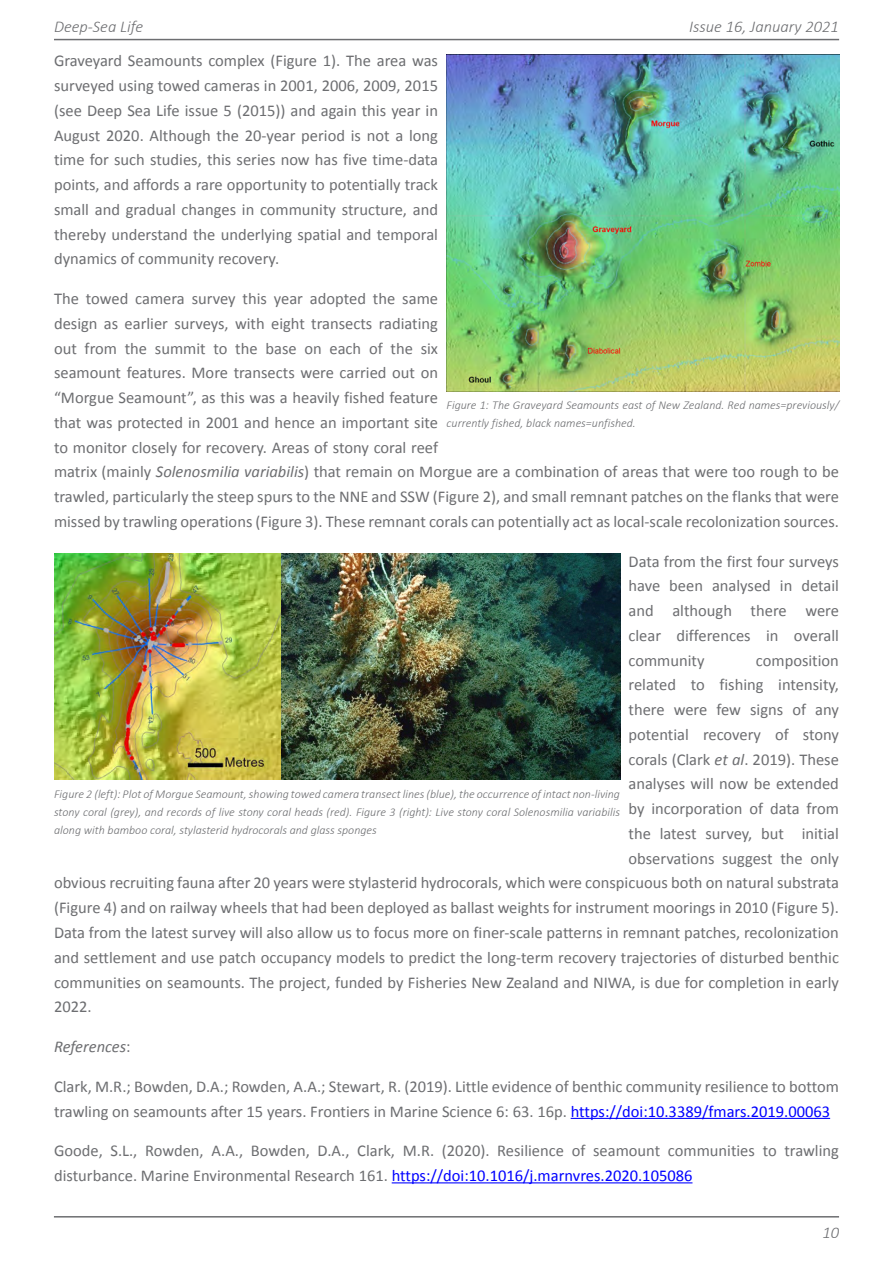
<style>
.page{position:relative;width:893px;height:1263px;background:#fff}
.page>*{position:absolute;margin:0;border:0;box-sizing:border-box;transform-origin:0 0}
.t1{font:16.5px/24.8px "Calibri";color:#6d6e71}
.t2{font:italic 300 16.5px "Calibri";color:#6d6e71}
.t3{font:italic 16.5px "Calibri";color:#6d6e71}
.t4{font:italic 300 12px/18px "Calibri";color:#6d6e71}
.s1{font-style:italic}
.s2{font-style:normal}
.s3{color:#00f}
</style>
<div class="page">
<hr style="left:54px;top:39px;width:785px;height:1px;background:#6d6e71">
<hr style="left:54px;top:1216px;width:785px;height:1px;background:#6d6e71">
<hr style="left:571px;top:1118px;width:259px;height:1px;background:#00f">
<hr style="left:392px;top:1182px;width:300px;height:1px;background:#00f">
<img style="left:54px;top:554px;width:566px;height:226px">
<img style="left:447px;top:54px;width:392px;height:337px">
<p class="t2" style="left:54px;top:16px;width:91px">Deep-Sea Life</p>
<p class="t2" style="left:689px;top:16px;width:151px">Issue 16, January 2021</p>
<p class="t1" style="left:54px;top:48px;width:386px;text-align:justify">Graveyard Seamounts complex (Figure 1). The area was surveyed using towed cameras in 2001, 2006, 2009, 2015 (see Deep Sea Life issue 5 (2015)) and again this year in August 2020. Although the 20-year period is not a long time for such studies, this series now has five time-data points, and affords a rare opportunity to potentially track small and gradual changes in community structure, and thereby understand the underlying spatial and temporal dynamics of community recovery.</p>
<p class="t1" style="left:54px;top:285px;width:786px">The towed camera survey this year adopted the same<br>design as earlier surveys, with eight transects radiating<br>out from the summit to the base on each of the six<br>seamount features. More transects were carried out on<br>“Morgue Seamount”, as this was a heavily fished feature<br>that was protected in 2001 and hence an important site<br>to monitor closely for recovery. Areas of stony coral reef<br>matrix (mainly <span class="s1">Solenosmilia variabilis</span>) that remain on Morgue are a combination of areas that were too rough to be trawled, particularly the steep spurs to the NNE and SSW (Figure 2), and small remnant patches on the flanks that were missed by trawling operations (Figure 3). These remnant corals can potentially act as local-scale recolonization sources.</p>
<p class="t1" style="left:628px;top:548px;width:212px;text-align:justify">Data from the first four surveys have been analysed in detail and although there were clear differences in overall community</p>
<p class="t4" style="left:447px;top:396px;width:394px">Figure 1: The Graveyard Seamounts east of New Zealand. Red names=previously/ currently fished, black names=unfished.</p>
<p class="t1" style="left:756px;top:647px;width:85px">composition</p>
<p class="t1" style="left:628px;top:672px;width:212px">related to fishing intensity,</p>
<p class="t1" style="left:628px;top:696px;width:212px">there were few signs of any</p>
<p class="t1" style="left:628px;top:721px;width:212px">potential recovery of stony</p>
<p class="t1" style="left:628px;top:746px;width:212px">corals (Clark <span class="s1">et al</span>. 2019). These</p>
<p class="t1" style="left:628px;top:771px;width:212px">analyses will now be extended</p>
<p class="t1" style="left:628px;top:795px;width:212px">by incorporation of data from</p>
<p class="t1" style="left:628px;top:820px;width:212px">the latest survey, but initial</p>
<p class="t1" style="left:628px;top:845px;width:212px">observations suggest the only</p>
<p class="t1" style="left:54px;top:870px;width:786px">obvious recruiting fauna after 20 years were stylasterid hydrocorals, which were conspicuous both on natural substrata</p>
<p class="t1" style="left:54px;top:894px;width:786px">(Figure 4) and on railway wheels that had been deployed as ballast weights for instrument moorings in 2010 (Figure 5).</p>
<p class="t1" style="left:54px;top:919px;width:786px">Data from the latest survey will also allow us to focus more on finer-scale patterns in remnant patches, recolonization</p>
<p class="t1" style="left:54px;top:944px;width:786px">and settlement and use patch occupancy models to predict the long-term recovery trajectories of disturbed benthic</p>
<p class="t1" style="left:54px;top:969px;width:786px">communities on seamounts. The project, funded by Fisheries New Zealand and NIWA, is due for completion in early</p>
<p class="t1" style="left:54px;top:993px;width:39px">2022.</p>
<p class="t3" style="left:54px;top:1036px;width:78px">References<span class="s2">:</span></p>
<p class="t1" style="left:54px;top:1073px;width:786px">Clark, M.R.; Bowden, D.A.; Rowden, A.A.; Stewart, R. (2019). Little evidence of benthic community resilience to bottom trawling on seamounts after 15 years. Frontiers in Marine Science 6: 63. 16p. <span class="s3">https://doi:10.3389/fmars.2019.00063</span></p>
<p class="t1" style="left:54px;top:1137px;width:786px">Goode, S.L., Rowden, A.A., Bowden, D.A., Clark, M.R. (2020). Resilience of seamount communities to trawling disturbance. Marine Environmental Research 161. <span class="s3">https://doi:10.1016/j.marnvres.2020.105086</span></p>
<p class="t4" style="left:54px;top:785px;width:567px;text-align:justify">Figure 2 (left): Plot of Morgue Seamount, showing towed camera transect lines (blue), the occurrence of intact non-living stony coral (grey), and records of live stony coral heads (red). Figure 3 (right): Live stony coral Solenosmilia variabilis along with bamboo coral, stylasterid hydrocorals and glass sponges</p>
<p class="t2" style="left:822px;top:1222px;width:18px">10</p>
</div>
